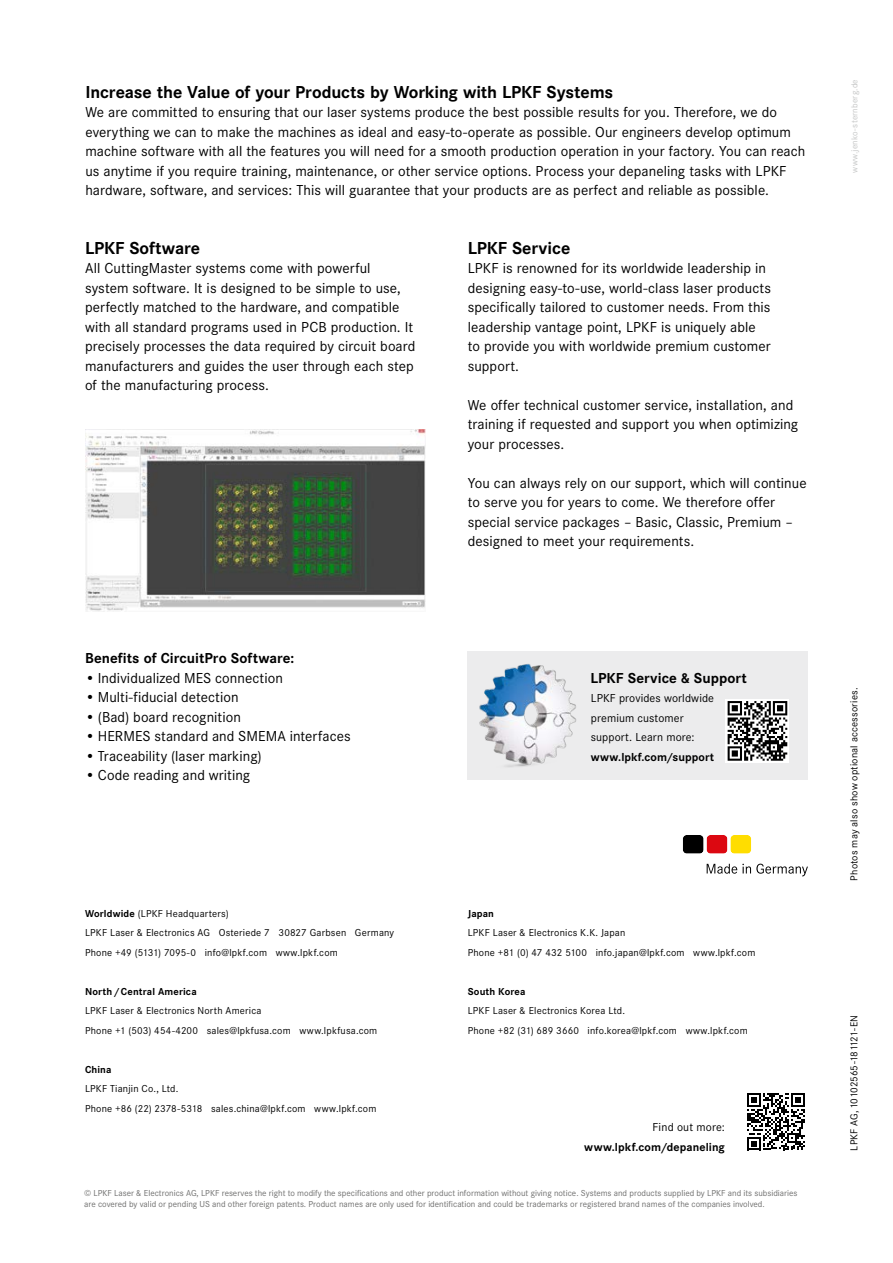
<style>
.page{position:relative;width:893px;height:1263px;background:#fff}
.page>*{position:absolute;margin:0;border:0;box-sizing:border-box;transform-origin:0 0}
.t1{font:700 18px "Corporate S";letter-spacing:-.005em;color:#000}
.t2{font:15px/19.5px "Corporate S";letter-spacing:.005em;color:#000}
.t3{font:700 15px "Corporate S";letter-spacing:.005em;color:#000}
.t4{font:12px/19.5px "Corporate S";letter-spacing:.01em;color:#000}
.t5{font:700 12px "Corporate S";letter-spacing:.01em;color:#000}
.t6{font:10.5px/19.5px "Corporate S";letter-spacing:.02em;color:#000}
.t7{font:700 10.5px "Corporate S";letter-spacing:.015em;color:#000}
.t8{font:10.5px "Corporate S";letter-spacing:-.005em;color:#000}
.t9{font:9px/10.8px "Corporate S";color:#6f6f6e}
.t10{font:9px "Corporate S";letter-spacing:.025em;color:#c5c6c6}
.s1{font-weight:700}
</style>
<div class="page">
<svg style="left:707px;top:864px;width:101px;height:12px"></svg>
<svg style="left:683px;top:835px;width:69px;height:19px"></svg>
<div style="left:468px;top:651px;width:340px;height:129px;background:#ececed"></div>
<img style="left:479px;top:663px;width:98px;height:104px">
<svg style="left:725px;top:699px;width:64px;height:64px"></svg>
<svg style="left:728px;top:701px;width:59px;height:60px;background:#7a7a7a"></svg>
<svg style="left:747px;top:1093px;width:58px;height:57px"></svg>
<img style="left:85px;top:429px;width:340px;height:182px">
<p class="t1" style="left:85px;top:79px;width:529px">Increase the Value of your Products by Working with LPKF Systems</p>
<p class="t2" style="left:85px;top:102px;width:721px">We are committed to ensuring that our laser systems produce the best possible results for you. Therefore, we do everything we can to make the machines as ideal and easy-to-operate as possible. Our engineers develop optimum machine software with all the features you will need for a smooth production operation in your factory. You can reach us anytime if you require training, maintenance, or other service options. Process your depaneling tasks with LPKF hardware, software, and services: This will guarantee that your products are as perfect and reliable as possible.</p>
<p class="t1" style="left:85px;top:235px;width:117px">LPKF Software</p>
<p class="t2" style="left:85px;top:258px;width:332px">All CuttingMaster systems come with powerful system software. It is designed to be simple to use, perfectly matched to the hardware, and compatible with all standard programs used in PCB production. It precisely processes the data required by circuit board manufacturers and guides the user through each step of the manufacturing process.</p>
<p class="t3" style="left:85px;top:648px;width:211px">Benefits of CircuitPro Software:</p>
<p class="t2" style="left:85px;top:667px;width:199px">• Individualized MES connection</p>
<p class="t2" style="left:85px;top:687px;width:155px">• Multi-fiducial detection</p>
<p class="t2" style="left:85px;top:706px;width:157px">• (Bad) board recognition</p>
<p class="t2" style="left:85px;top:726px;width:267px">• HERMES standard and SMEMA interfaces</p>
<p class="t2" style="left:85px;top:745px;width:178px">• Traceability (laser marking)</p>
<p class="t2" style="left:85px;top:765px;width:167px">• Code reading and writing</p>
<p class="t6" style="left:85px;top:903px;width:311px"><span class="s1">Worldwide</span> (LPKF Headquarters)<br>LPKF Laser &amp; Electronics AG Osteriede 7 30827 Garbsen Germany<br>Phone +49 (5131) 7095-0 info@lpkf.com www.lpkf.com</p>
<p class="t7" style="left:85px;top:984px;width:113px">North/Central America</p>
<p class="t6" style="left:85px;top:1000px;width:294px">LPKF Laser &amp; Electronics North America<br>Phone +1 (503) 454-4200 sales@lpkfusa.com www.lpkfusa.com</p>
<p class="t7" style="left:85px;top:1062px;width:28px">China</p>
<p class="t6" style="left:85px;top:1078px;width:293px">LPKF Tianjin Co., Ltd.<br>Phone +86 (22) 2378-5318 sales.china@lpkf.com www.lpkf.com</p>
<p class="t1" style="left:468px;top:235px;width:104px">LPKF Service</p>
<p class="t2" style="left:468px;top:258px;width:305px">LPKF is renowned for its worldwide leadership in designing easy-to-use, world-class laser products specifically tailored to customer needs. From this leadership vantage point, LPKF is uniquely able to provide you with worldwide premium customer support.</p>
<p class="t2" style="left:468px;top:394px;width:332px">We offer technical customer service, installation, and training if requested and support you when optimizing your processes.</p>
<p class="t2" style="left:468px;top:472px;width:340px">You can always rely on our support, which will continue to serve you for years to come. We therefore offer special service packages – Basic, Classic, Premium – designed to meet your requirements.</p>
<p class="t3" style="left:590px;top:667px;width:158px">LPKF Service &amp; Support</p>
<p class="t4" style="left:591px;top:688px;width:125px">LPKF provides worldwide premium customer support. Learn more:</p>
<p class="t5" style="left:591px;top:748px;width:125px">www.lpkf.com/support</p>
<p class="t7" style="left:468px;top:906px;width:28px">Japan</p>
<p class="t6" style="left:468px;top:922px;width:289px">LPKF Laser &amp; Electronics K.K. Japan<br>Phone +81 (0) 47 432 5100 info.japan@lpkf.com www.lpkf.com</p>
<p class="t7" style="left:468px;top:984px;width:59px">South Korea</p>
<p class="t6" style="left:468px;top:1000px;width:282px">LPKF Laser &amp; Electronics Korea Ltd.<br>Phone +82 (31) 689 3660 info.korea@lpkf.com www.lpkf.com</p>
<p class="t4" style="left:653px;top:1117px;width:74px">Find out more:</p>
<p class="t5" style="left:584px;top:1138px;width:142px">www.lpkf.com/depaneling</p>
<p class="t9" style="left:84px;top:1187px;width:715px">© LPKF Laser &amp; Electronics AG, LPKF reserves the right to modify the specifications and other product information without giving notice. Systems and products supplied by LPKF and its subsidiaries are covered by valid or pending US and other foreign patents. Product names are only used for identification and could be trademarks or registered brand names of the companies involved.</p>
<p class="t10" style="left:849px;top:173px;width:95px;rotate:-90deg">www.jenko-sternberg.de</p>
<p class="t6" style="left:844px;top:881px;width:194px;rotate:-90deg">Photos may also show optional accessories.</p>
<p class="t8" style="left:847px;top:1151px;width:137px;rotate:-90deg">LPKF AG, 10102565-181121-EN</p>
</div>
